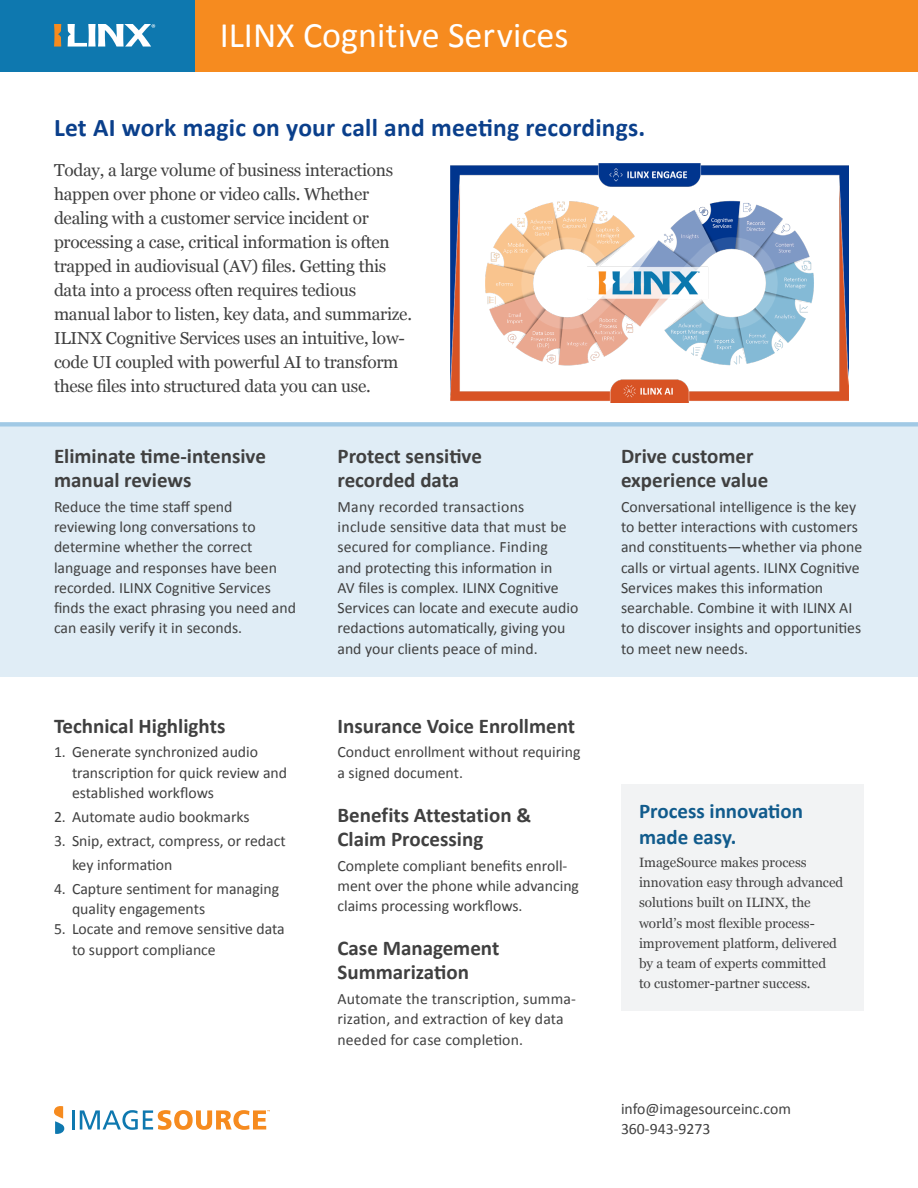
<style>
.page{position:relative;width:918px;height:1188px;background:#fff}
.page>*{position:absolute;margin:0;border:0;box-sizing:border-box;transform-origin:0 0}
.Module___Product_Name_Small{font:36px "Calibri";color:#fff}
.Overview_Headline{font:700 25.5px "Calibri";letter-spacing:.01em;color:#0a3f8b}
.Subhead{font:700 21px/24px "Calibri";color:#404040}
.Tagline{font:700 21px/25.5px "Calibri";color:#115b8c}
.Intro_Body_3_Georgia{font:17.25px/24px "Georgia";letter-spacing:-.015em;color:#404040}
.Main_Body{font:15.75px/20.2px "Calibri";color:#404040}
.Tagline_Descriptor{font:13.5px/20.2px "Georgia";color:#404040}
</style>
<div class="page">
<img style="left:451px;top:163px;width:398px;height:240px">
<div style="left:0;top:427px;width:918px;height:249px;background:#e0edf6"></div>
<div style="left:0;top:0;width:196px;height:72px;background:#0e78af"></div>
<div style="left:196px;top:0;width:722px;height:72px;background:#f68b1f"></div>
<div style="left:0;top:422px;width:918px;height:5px;background:#a1c9e5"></div>
<div style="left:621px;top:784px;width:243px;height:227px;background:#f2f3f4"></div>
<svg style="left:54px;top:1106px;width:10px;height:28px"></svg>
<hr style="left:72px;top:1110px;width:3px;height:20px;background:#0e78af">
<svg style="left:80px;top:1110px;width:190px;height:20px"></svg>
<svg style="left:54px;top:24px;width:7px;height:23px"></svg>
<svg style="left:68px;top:24px;width:87px;height:23px"></svg>
<p class="Module___Product_Name_Small" style="left:220px;top:10px;width:350px">ILINX Cognitive Services</p>
<p class="Overview_Headline" style="left:54px;top:110px;width:593px">Let AI work magic on your call and meeting recordings.</p>
<p class="Intro_Body_3_Georgia" style="left:54px;top:158px;width:360px">Today, a large volume of business interactions happen over phone or video calls. Whether dealing with a customer service incident or processing a case, critical information is often trapped in audiovisual (AV) files. Getting this data into a process often requires tedious manual labor to listen, key data, and summarize.<br>ILINX Cognitive Services uses an intuitive, low&shy;code UI coupled with powerful AI to transform these files into structured data you can use.</p>
<p class="Subhead" style="left:54px;top:444px;width:213px">Eliminate time-intensive manual reviews</p>
<p class="Main_Body" style="left:54px;top:496px;width:243px">Reduce the time staff spend reviewing long conversations to determine whether the correct language and responses have been recorded. ILINX Cognitive Services finds the exact phrasing you need and can easily verify it in seconds.</p>
<p class="Subhead" style="left:54px;top:713px;width:173px">Technical Highlights</p>
<p class="Main_Body" style="left:72px;top:742px;width:217px;text-indent:-18px">1. Generate synchronized audio transcription for quick review and established workflows</p>
<p class="Main_Body" style="left:54px;top:806px;width:197px">2. Automate audio bookmarks</p>
<p class="Main_Body" style="left:72px;top:828px;width:215px;line-height:24px;text-indent:-18px">3. Snip, extract, compress, or redact key information</p>
<p class="Main_Body" style="left:72px;top:878px;width:209px;text-indent:-18px">4. Capture sentiment for managing quality engagements</p>
<p class="Main_Body" style="left:72px;top:919px;width:214px;text-indent:-18px">5. Locate and remove sensitive data to support compliance</p>
<p class="Subhead" style="left:338px;top:444px;width:146px">Protect sensitive recorded data</p>
<p class="Main_Body" style="left:338px;top:496px;width:242px">Many recorded transactions<br>include sensitive data that must be secured for compliance. Finding<br>and protecting this information in<br>AV files is complex. ILINX Cognitive Services can locate and execute audio redactions automatically, giving you and your clients peace of mind.</p>
<p class="Subhead" style="left:338px;top:713px;width:239px">Insurance Voice Enrollment</p>
<p class="Main_Body" style="left:338px;top:742px;width:244px">Conduct enrollment without requiring a signed document.</p>
<p class="Subhead" style="left:338px;top:802px;width:195px">Benefits Attestation &amp;<br>Claim Processing</p>
<p class="Main_Body" style="left:338px;top:855px;width:243px">Complete compliant benefits enroll&shy;ment over the phone while advancing claims processing workflows.</p>
<p class="Subhead" style="left:338px;top:936px;width:163px">Case Management<br>Summarization</p>
<p class="Main_Body" style="left:338px;top:988px;width:240px">Automate the transcription, summa&shy;rization, and extraction of key data needed for case completion.</p>
<p class="Subhead" style="left:621px;top:444px;width:149px">Drive customer experience value</p>
<p class="Main_Body" style="left:621px;top:496px;width:243px">Conversational intelligence is the key to better interactions with customers and constituents—whether via phone calls or virtual agents. ILINX Cognitive Services makes this information searchable. Combine it with ILINX AI to discover insights and opportunities to meet new needs.</p>
<p class="Tagline" style="left:639px;top:798px;width:166px">Process innovation made easy.</p>
<p class="Tagline_Descriptor" style="left:639px;top:852px;width:206px">ImageSource makes process innovation easy through advanced solutions built on ILINX, the world’s most flexible process&shy;improvement platform, delivered by a team of experts committed<br>to customer-partner success.</p>
<p class="Main_Body" style="left:621px;top:1098px;width:171px">info@imagesourceinc.com<br>360-943-9273</p>
</div>
